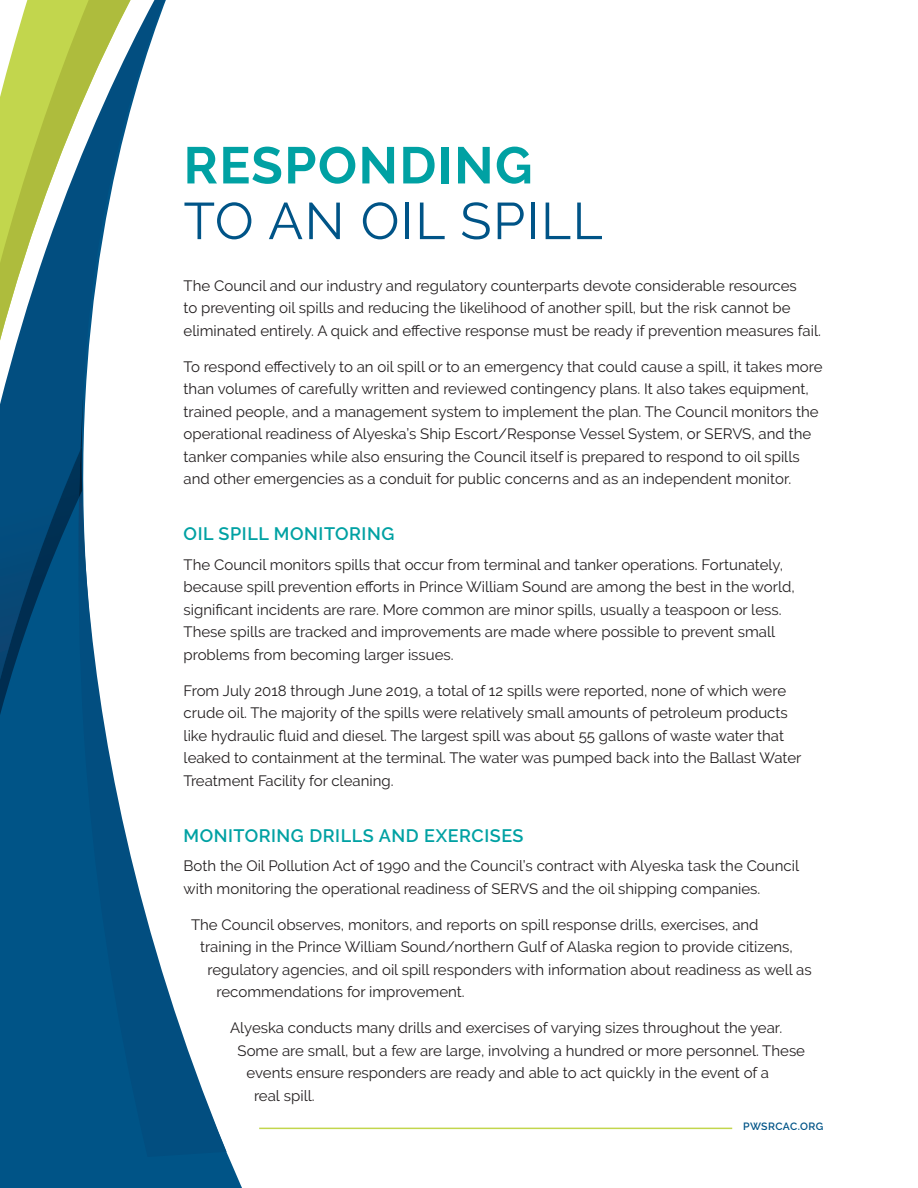
<style>
.page{position:relative;width:918px;height:1188px;background:#fff}
.page>*{position:absolute;margin:0;border:0;box-sizing:border-box;transform-origin:0 0}
.t1{font:51.6px/55.7px "Raleway";letter-spacing:.03em;color:#005487}
.Subhead_1{font:600 18px "Raleway";letter-spacing:.03em;color:#00a1a3}
.Body{font:15px/22.5px "Raleway";color:#231f20}
.Subhead_2{font:600 10.5px "Raleway";letter-spacing:.035em;color:#005487}
.s1{font-weight:700;color:#00a1a3}
</style>
<div class="page">
<hr style="left:259px;top:1128px;width:473px;height:1px;background:#c2d64d">
<svg style="left:0;top:715px;width:242px;height:473px;background:#236c97"></svg>
<svg style="left:78px;top:680px;width:149px;height:477px"></svg>
<svg style="left:82px;top:579px;width:16px;height:101px"></svg>
<img style="left:0;top:579px;width:82px;height:136px">
<svg style="left:0;top:0;width:166px;height:579px"></svg>
<svg style="left:0;top:0;width:131px;height:340px"></svg>
<p class="t1" style="left:184px;top:137px;width:421px"><span class="s1">RESPONDING<br></span>TO AN OIL SPILL</p>
<p class="Body" style="left:184px;top:274px;width:639px">The Council and our industry and regulatory counterparts devote considerable resources<br>to preventing oil spills and reducing the likelihood of another spill, but the risk cannot be eliminated entirely. A quick and effective response must be ready if prevention measures fail.</p>
<p class="Body" style="left:184px;top:355px;width:640px">To respond effectively to an oil spill or to an emergency that could cause a spill, it takes more than volumes of carefully written and reviewed contingency plans. It also takes equipment, trained people, and a management system to implement the plan. The Council monitors the operational readiness of Alyeska’s Ship Escort/Response Vessel System, or SERVS, and the tanker companies while also ensuring the Council itself is prepared to respond to oil spills and other emergencies as a conduit for public concerns and as an independent monitor.</p>
<p class="Subhead_1" style="left:184px;top:524px;width:212px">OIL SPILL MONITORING</p>
<p class="Body" style="left:184px;top:553px;width:613px">The Council monitors spills that occur from terminal and tanker operations. Fortunately, because spill prevention efforts in Prince William Sound are among the best in the world, significant incidents are rare. More common are minor spills, usually a teaspoon or less.<br>These spills are tracked and improvements are made where possible to prevent small problems from becoming larger issues.</p>
<p class="Body" style="left:184px;top:679px;width:619px">From July 2018 through June 2019, a total of 12 spills were reported, none of which were crude oil. The majority of the spills were relatively small amounts of petroleum products like hydraulic fluid and diesel. The largest spill was about 55 gallons of waste water that leaked to containment at the terminal. The water was pumped back into the Ballast Water Treatment Facility for cleaning.</p>
<p class="Subhead_1" style="left:184px;top:825px;width:341px">MONITORING DRILLS AND EXERCISES</p>
<p class="Body" style="left:184px;top:855px;width:617px">Both the Oil Pollution Act of 1990 and the Council’s contract with Alyeska task the Council with monitoring the operational readiness of SERVS and the oil shipping companies.</p>
<p class="Body" style="left:191px;top:913px;width:569px">The Council observes, monitors, and reports on spill response drills, exercises, and</p>
<p class="Body" style="left:200px;top:936px;width:594px">training in the Prince William Sound/northern Gulf of Alaska region to provide citizens,</p>
<p class="Body" style="left:208px;top:958px;width:606px">regulatory agencies, and oil spill responders with information about readiness as well as</p>
<p class="Body" style="left:217px;top:981px;width:250px">recommendations for improvement.</p>
<p class="Body" style="left:230px;top:1017px;width:554px">Alyeska conducts many drills and exercises of varying sizes throughout the year.</p>
<p class="Body" style="left:238px;top:1039px;width:569px">Some are small, but a few are large, involving a hundred or more personnel. These</p>
<p class="Body" style="left:247px;top:1062px;width:524px">events ensure responders are ready and able to act quickly in the event of a</p>
<p class="Body" style="left:254px;top:1084px;width:62px">real spill.</p>
<p class="Subhead_2" style="left:743px;top:1121px;width:82px">PWSRCAC.ORG</p>
</div>
